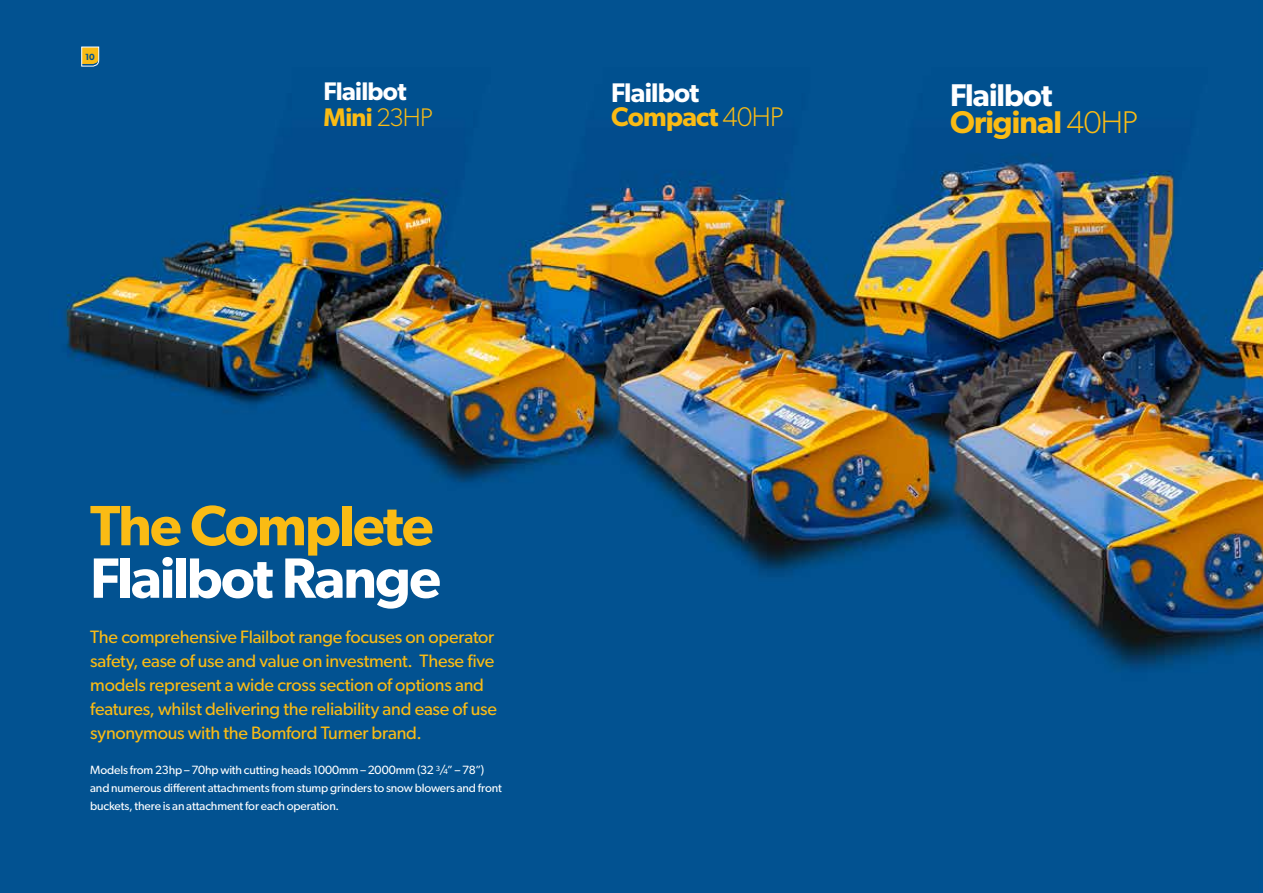
<style>
.page{position:relative;width:1263px;height:893px;background:#fff}
.page>*{position:absolute;margin:0;border:0;box-sizing:border-box;transform-origin:0 0}
.t1{font:600 57px "Gibson";letter-spacing:-.03em;color:#fff}
.t2{font:600 57px "Gibson";letter-spacing:-.03em;color:#fabb14}
.t3{font:600 31.5px/27px "Gibson";letter-spacing:-.03em;color:#fff}
.t4{font:600 27px/24px "Gibson";letter-spacing:-.025em;color:#fff}
.t5{font:600 25.5px/25.5px "Gibson";letter-spacing:-.03em;color:#fff}
.t6{font:18px/24px "Gibson";letter-spacing:-.015em;color:#fabb14}
.t7{font:12px/18px "Gibson";letter-spacing:-.01em;color:#fff}
.t8{font:600 9px "Gibson";color:#005291}
.s1{color:#fabb14}
.s2{font-weight:300;color:#fabb14}
.s3{font-size:7.5px}
</style>
<div class="page">
<img style="left:0;top:0;width:1263px;height:893px">
<svg style="left:81px;top:46px;width:18px;height:21px"></svg>
<p class="t8" style="left:85px;top:51px;width:11px">10</p>
<h3 class="t5" style="left:324px;top:78px;width:111px">Flailbot<br><span class="s1">Mini</span> <span class="s2">23HP</span></h3>
<h3 class="t4" style="left:611px;top:80px;width:174px">Flailbot<br><span class="s1">Compact</span> <span class="s2">40HP</span></h3>
<h2 class="t3" style="left:950px;top:81px;width:189px">Flailbot<br><span class="s1">Original</span> <span class="s2">40HP</span></h2>
<h1 class="t2" style="left:90px;top:491px;width:345px">The Complete</h1>
<h1 class="t1" style="left:90px;top:544px;width:352px">Flailbot Range</h1>
<p class="t6" style="left:90px;top:625px;width:408px">The comprehensive Flailbot range focuses on operator safety, ease of use and value on investment. These five models represent a wide cross section of options and features, whilst delivering the reliability and ease of use synonymous with the Bomford Turner brand.</p>
<p class="t7" style="left:90px;top:761px;width:413px">Models from 23hp – 70hp with cutting heads 1000mm – 2000mm (32 <sup>3</sup>/<span class="s3">4</span>” – 78”) and numerous different attachments from stump grinders to snow blowers and front buckets, there is an attachment for each operation.</p>
</div>
